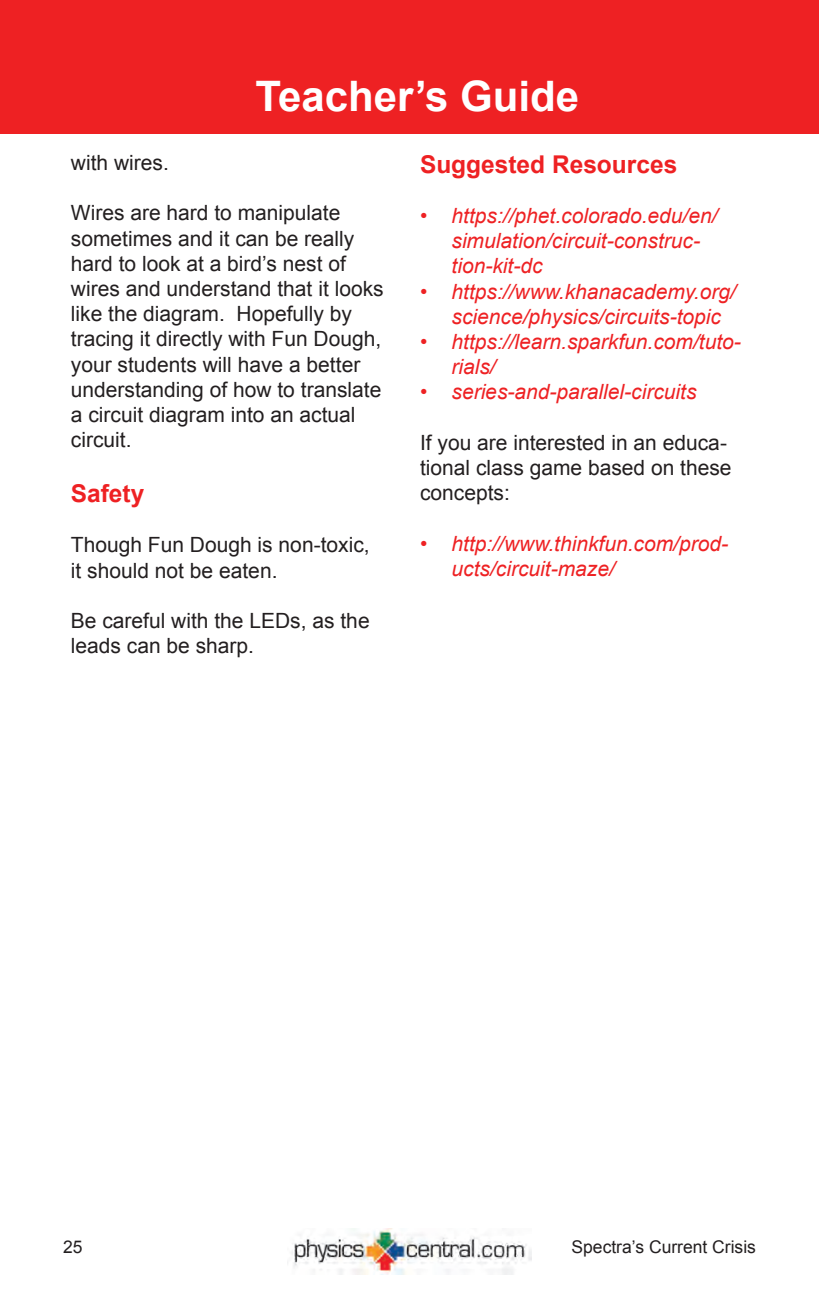
<style>
.page{position:relative;width:819px;height:1292px;background:#fff}
.page>*{position:absolute;margin:0;border:0;box-sizing:border-box;transform-origin:0 0}
.t1{font:700 42px "Arial";color:#fff}
.t2{font:700 24.5px "Arial";color:#ee2123}
.t3{font:21px/25.2px "Arial";color:#231f20}
.t4{font:italic 21px/25.2px "Arial";color:#ee2123}
.t5{font:17.5px "Arial";color:#231f20}
</style>
<div class="page">
<div style="left:0;top:0;width:819px;height:134px;background:#ee2123"></div>
<img style="left:287px;top:1228px;width:245px;height:46px">
<h1 class="t1" style="left:256px;top:68px;width:325px">Teacher’s Guide</h1>
<p class="t3" style="left:71px;top:150px;width:100px">with wires.</p>
<p class="t3" style="left:71px;top:201px;width:314px">Wires are hard to manipulate sometimes and it can be really hard to look at a bird’s nest of wires and understand that it looks like the diagram. Hopefully by tracing it directly with Fun Dough, your students will have a better understanding of how to translate a circuit diagram into an actual circuit.</p>
<p class="t2" style="left:71px;top:477px;width:75px">Safety</p>
<p class="t3" style="left:71px;top:532px;width:300px">Though Fun Dough is non-toxic, it should not be eaten.</p>
<p class="t3" style="left:71px;top:608px;width:300px">Be careful with the LEDs, as the leads can be sharp.</p>
<p class="t2" style="left:420px;top:148px;width:259px">Suggested Resources</p>
<p class="t4" style="left:452px;top:203px;width:268px;text-indent:-32px">• https://phet.colorado.edu/en/ simulation/circuit-construc&shy;tion-kit-dc</p>
<p class="t4" style="left:452px;top:279px;width:286px;text-indent:-32px">• https://www.khanacademy.org/ science/physics/circuits-topic</p>
<p class="t4" style="left:452px;top:329px;width:291px;text-indent:-32px">• https://learn.sparkfun.com/tuto&shy;rials/</p>
<p class="t4" style="left:420px;top:380px;width:278px">• series-and-parallel-circuits</p>
<p class="t3" style="left:420px;top:430px;width:313px">If you are interested in an educa&shy;tional class game based on these concepts:</p>
<p class="t4" style="left:452px;top:531px;width:278px;text-indent:-32px">• http://www.thinkfun.com/prod&shy;ucts/circuit-maze/</p>
<p class="t5" style="left:63px;top:1235px;width:21px">25</p>
<p class="t5" style="left:572px;top:1235px;width:186px">Spectra’s Current Crisis</p>
</div>
